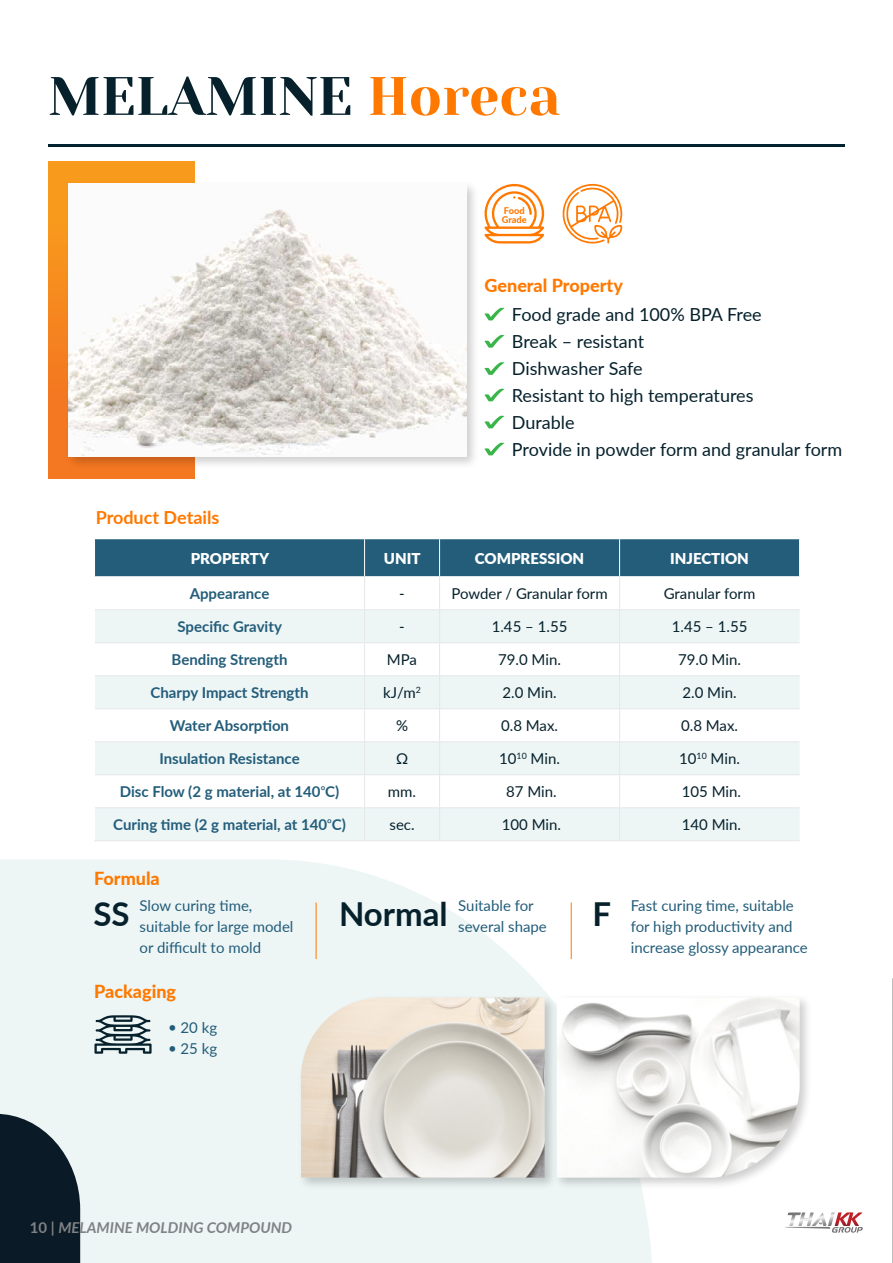
<style>
.page{position:relative;width:893px;height:1263px;background:#fff}
.page>*{position:absolute;margin:0;border:0;box-sizing:border-box;transform-origin:0 0}
.t1{font:54px "Yeseva One";color:#06212c}
.t2{font:700 33px "Lato";color:#06212c}
.t3{font:18px/27px "Lato";color:#06212c}
.t4{font:800 18px "Lato";color:#ff7900}
.t5{font:700 18px "Lato";color:#ff7900}
.t6{font:15px "Lato";color:#06212c}
.t7{font:15px/21px "Lato";color:#235d7a}
.t8{font:700 15px "Lato";color:#235d7a}
.t9{font:900 15px "Lato";color:#fff}
.t10{font:italic 700 15px "Lato";color:#808285}
.t11{font:800 9.3px/9.3px "Lato";color:#ff7900}
.s1{color:#ff7900}
.s2{font-weight:400}
.s3{font-style:normal}
</style>
<div class="page">
<svg style="left:0;top:860px;width:652px;height:403px;background:#eff6f6"></svg>
<svg style="left:0;top:1114px;width:80px;height:149px;background:#293842"></svg>
<hr style="left:48px;top:145px;width:797px;height:2px;background:#00212e">
<div style="left:48px;top:161px;width:147px;height:318px;background:linear-gradient(to bottom,#f99e1c,#f37022)"></div>
<img style="left:892px;top:978px;width:1px;height:285px">
<svg style="left:832px;top:1212px;width:31px;height:20px"></svg>
<img style="left:785px;top:1227px;width:45px;height:2px">
<img style="left:788px;top:1212px;width:10px;height:14px">
<img style="left:798px;top:1212px;width:13px;height:14px">
<img style="left:828px;top:1212px;width:7px;height:14px">
<img style="left:811px;top:1212px;width:15px;height:14px">
<div style="left:65px;top:180px;width:414px;height:289px;background:#000;opacity:.2"></div>
<img style="left:69px;top:184px;width:398px;height:272px">
<svg style="left:484px;top:307px;width:21px;height:14px"></svg>
<svg style="left:484px;top:335px;width:21px;height:13px"></svg>
<svg style="left:484px;top:362px;width:21px;height:13px"></svg>
<svg style="left:484px;top:388px;width:21px;height:14px"></svg>
<svg style="left:484px;top:415px;width:21px;height:14px"></svg>
<svg style="left:484px;top:442px;width:21px;height:14px"></svg>
<svg style="left:562px;top:184px;width:60px;height:60px"></svg>
<svg style="left:484px;top:184px;width:60px;height:60px"></svg>
<div style="left:95px;top:539px;width:704px;height:37px;background:#235d7a"></div>
<svg style="left:95px;top:610px;width:269px;height:230px;fill:#edf5f5"></svg>
<svg style="left:365px;top:610px;width:435px;height:230px;fill:#edf5f5"></svg>
<hr style="left:364px;top:539px;width:1px;height:37px;background:#fff">
<hr style="left:439px;top:539px;width:1px;height:37px;background:#fff">
<hr style="left:619px;top:539px;width:1px;height:37px;background:#fff">
<hr style="left:364px;top:577px;width:1px;height:32px;background:#e6e7e8">
<hr style="left:439px;top:577px;width:1px;height:32px;background:#e6e7e8">
<hr style="left:619px;top:577px;width:1px;height:32px;background:#e6e7e8">
<hr style="left:95px;top:609px;width:270px;height:1px;background:#e6e7e8">
<hr style="left:365px;top:609px;width:75px;height:1px;background:#e6e7e8">
<hr style="left:364px;top:610px;width:1px;height:32px;background:#e6e7e8">
<hr style="left:440px;top:609px;width:180px;height:1px;background:#e6e7e8">
<hr style="left:439px;top:610px;width:1px;height:32px;background:#e6e7e8">
<hr style="left:95px;top:642px;width:270px;height:1px;background:#e6e7e8">
<hr style="left:365px;top:642px;width:75px;height:1px;background:#e6e7e8">
<hr style="left:364px;top:643px;width:1px;height:32px;background:#e6e7e8">
<hr style="left:440px;top:642px;width:179px;height:1px;background:#e6e7e8">
<hr style="left:439px;top:643px;width:1px;height:32px;background:#e6e7e8">
<hr style="left:95px;top:675px;width:270px;height:1px;background:#e6e7e8">
<hr style="left:365px;top:675px;width:75px;height:1px;background:#e6e7e8">
<hr style="left:364px;top:676px;width:1px;height:32px;background:#e6e7e8">
<hr style="left:440px;top:675px;width:179px;height:1px;background:#e6e7e8">
<hr style="left:439px;top:676px;width:1px;height:32px;background:#e6e7e8">
<hr style="left:95px;top:708px;width:270px;height:1px;background:#e6e7e8">
<hr style="left:365px;top:708px;width:75px;height:1px;background:#e6e7e8">
<hr style="left:364px;top:709px;width:1px;height:32px;background:#e6e7e8">
<hr style="left:440px;top:708px;width:179px;height:1px;background:#e6e7e8">
<hr style="left:439px;top:709px;width:1px;height:32px;background:#e6e7e8">
<hr style="left:95px;top:741px;width:270px;height:1px;background:#e6e7e8">
<hr style="left:365px;top:741px;width:75px;height:1px;background:#e6e7e8">
<hr style="left:364px;top:742px;width:1px;height:32px;background:#e6e7e8">
<hr style="left:440px;top:741px;width:179px;height:1px;background:#e6e7e8">
<hr style="left:439px;top:742px;width:1px;height:32px;background:#e6e7e8">
<hr style="left:95px;top:774px;width:270px;height:1px;background:#e6e7e8">
<hr style="left:365px;top:774px;width:75px;height:1px;background:#e6e7e8">
<hr style="left:364px;top:775px;width:1px;height:32px;background:#e6e7e8">
<hr style="left:440px;top:774px;width:179px;height:1px;background:#e6e7e8">
<hr style="left:439px;top:775px;width:1px;height:32px;background:#e6e7e8">
<hr style="left:95px;top:807px;width:270px;height:1px;background:#e6e7e8">
<hr style="left:365px;top:807px;width:75px;height:1px;background:#e6e7e8">
<hr style="left:364px;top:808px;width:1px;height:32px;background:#e6e7e8">
<hr style="left:440px;top:807px;width:179px;height:1px;background:#e6e7e8">
<hr style="left:439px;top:808px;width:1px;height:32px;background:#e6e7e8">
<hr style="left:94px;top:840px;width:271px;height:1px;background:#e6e7e8">
<hr style="left:365px;top:840px;width:75px;height:1px;background:#e6e7e8">
<hr style="left:440px;top:840px;width:179px;height:1px;background:#e6e7e8">
<hr style="left:619px;top:609px;width:181px;height:1px;background:#e6e7e8">
<hr style="left:619px;top:610px;width:1px;height:32px;background:#e6e7e8">
<hr style="left:619px;top:642px;width:181px;height:1px;background:#e6e7e8">
<hr style="left:619px;top:643px;width:1px;height:32px;background:#e6e7e8">
<hr style="left:619px;top:675px;width:181px;height:1px;background:#e6e7e8">
<hr style="left:619px;top:676px;width:1px;height:32px;background:#e6e7e8">
<hr style="left:619px;top:708px;width:181px;height:1px;background:#e6e7e8">
<hr style="left:619px;top:709px;width:1px;height:32px;background:#e6e7e8">
<hr style="left:619px;top:741px;width:181px;height:1px;background:#e6e7e8">
<hr style="left:619px;top:742px;width:1px;height:32px;background:#e6e7e8">
<hr style="left:619px;top:774px;width:181px;height:1px;background:#e6e7e8">
<hr style="left:619px;top:775px;width:1px;height:32px;background:#e6e7e8">
<hr style="left:619px;top:807px;width:181px;height:1px;background:#e6e7e8">
<hr style="left:619px;top:808px;width:1px;height:32px;background:#e6e7e8">
<hr style="left:619px;top:840px;width:181px;height:1px;background:#e6e7e8">
<hr style="left:316px;top:902px;width:1px;height:57px;background:#ff7900">
<hr style="left:571px;top:902px;width:1px;height:57px;background:#ff7900">
<div style="left:297px;top:994px;width:261px;height:197px;background:#000;opacity:.2"></div>
<img style="left:301px;top:997px;width:244px;height:180px">
<div style="left:552px;top:994px;width:261px;height:196px;background:#000;opacity:.2"></div>
<img style="left:557px;top:998px;width:243px;height:179px">
<svg style="left:94px;top:1015px;width:58px;height:39px;background:#89999e"></svg>
<h1 class="t1" style="left:48px;top:57px;width:514px">MELAMINE <span class="s1">Horeca</span></h1>
<p class="t11" style="left:502px;top:205px;width:27px">Food<br>Grade</p>
<p class="t4" style="left:484px;top:272px;width:140px">General Property</p>
<p class="t5" style="left:96px;top:504px;width:125px">Product Details</p>
<p class="t3" style="left:512px;top:300px;width:332px">Food grade and 100% BPA Free<br>Break – resistant<br>Dishwasher Safe<br>Resistant to high temperatures<br>Durable<br>Provide in powder form and granular form</p>
<p class="t9" style="left:191px;top:547px;width:80px">PROPERTY</p>
<p class="t9" style="left:384px;top:547px;width:38px">UNIT</p>
<p class="t9" style="left:475px;top:547px;width:111px">COMPRESSION</p>
<p class="t9" style="left:670px;top:547px;width:80px">INJECTION</p>
<p class="t8" style="left:190px;top:583px;width:81px">Appearance</p>
<p class="t6" style="left:399px;top:583px;width:7px">-</p>
<p class="t6" style="left:451px;top:583px;width:158px">Powder / Granular form</p>
<p class="t6" style="left:664px;top:583px;width:93px">Granular form</p>
<p class="t8" style="left:177px;top:616px;width:106px">Specific Gravity</p>
<p class="t6" style="left:399px;top:616px;width:7px">-</p>
<p class="t6" style="left:492px;top:616px;width:77px">1.45 – 1.55</p>
<p class="t6" style="left:672px;top:616px;width:77px">1.45 – 1.55</p>
<p class="t8" style="left:172px;top:649px;width:117px">Bending Strength</p>
<p class="t6" style="left:387px;top:649px;width:32px">MPa</p>
<p class="t6" style="left:498px;top:649px;width:64px">79.0 Min.</p>
<p class="t6" style="left:678px;top:649px;width:64px">79.0 Min.</p>
<p class="t8" style="left:151px;top:682px;width:159px">Charpy Impact Strength</p>
<p class="t6" style="left:383px;top:682px;width:39px">kJ/m<sup>2</sup></p>
<p class="t6" style="left:502px;top:682px;width:56px">2.0 Min.</p>
<p class="t6" style="left:682px;top:682px;width:56px">2.0 Min.</p>
<p class="t8" style="left:170px;top:715px;width:121px">Water Absorption</p>
<p class="t6" style="left:396px;top:715px;width:14px">%</p>
<p class="t6" style="left:501px;top:715px;width:58px">0.8 Max.</p>
<p class="t6" style="left:681px;top:715px;width:58px">0.8 Max.</p>
<p class="t8" style="left:159px;top:748px;width:142px">Insulation Resistance</p>
<p class="t6" style="left:396px;top:748px;width:14px">Ω</p>
<p class="t6" style="left:499px;top:748px;width:62px">10<sup>10</sup> Min.</p>
<p class="t6" style="left:679px;top:748px;width:62px">10<sup>10</sup> Min.</p>
<p class="t8" style="left:120px;top:781px;width:221px">Disc Flow (2 g material, at 140<span class="s2">ᵒ</span>C)</p>
<p class="t6" style="left:388px;top:781px;width:30px">mm.</p>
<p class="t6" style="left:506px;top:781px;width:52px">87 Min.</p>
<p class="t6" style="left:682px;top:781px;width:61px">105 Min.</p>
<p class="t8" style="left:113px;top:814px;width:234px">Curing time (2 g material, at 140<span class="s2">ᵒ</span>C)</p>
<p class="t6" style="left:389px;top:814px;width:27px">sec.</p>
<p class="t6" style="left:502px;top:814px;width:61px">100 Min.</p>
<p class="t6" style="left:682px;top:814px;width:61px">140 Min.</p>
<p class="t4" style="left:94px;top:865px;width:67px">Formula</p>
<p class="t7" style="left:140px;top:895px;width:155px">Slow curing time, suitable for large model or difficult to mold</p>
<p class="t7" style="left:458px;top:895px;width:90px">Suitable for several shape</p>
<p class="t7" style="left:631px;top:895px;width:179px">Fast curing time, suitable for high productivity and increase glossy appearance</p>
<h2 class="t2" style="left:94px;top:889px;width:38px">SS</h2>
<h2 class="t2" style="left:339px;top:889px;width:110px">Normal</h2>
<h2 class="t2" style="left:592px;top:889px;width:20px">F</h2>
<p class="t4" style="left:94px;top:978px;width:83px">Packaging</p>
<p class="t7" style="left:168px;top:1016px;width:51px">• 20 kg</p>
<p class="t7" style="left:168px;top:1037px;width:51px">• 25 kg</p>
<p class="t10" style="left:30px;top:1216px;width:264px"><span class="s3">10 |</span> MELAMINE MOLDING COMPOUND</p>
</div>
